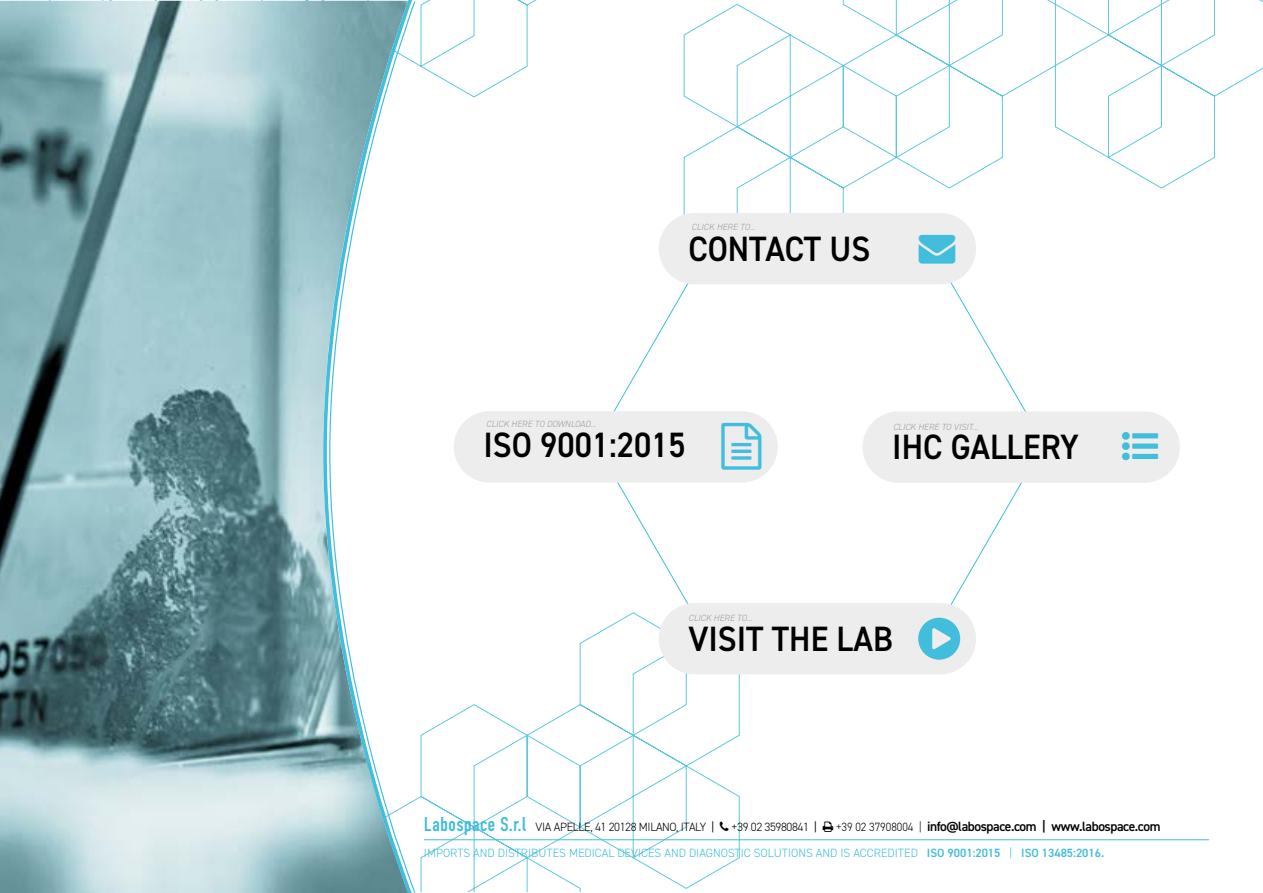
<style>
.page{position:relative;width:1263px;height:893px;background:#fff}
.page>*{position:absolute;margin:0;border:0;box-sizing:border-box;transform-origin:0 0}
.t1{font:600 35.25px "DIN2014";color:#000;scale:.94 1}
.t2{font:600 13.5px "DIN2014";letter-spacing:-.03em;color:#000}
.t3{font:300 12px "DIN2014";color:#42bddb}
.t4{font:300 12px "DIN2014";letter-spacing:-.03em;color:#000}
.t5{font:italic 300 9px "DIN2014";color:#9d9d9c}
.s1{font-family:"DIN Condensed";font-weight:400;font-size:19.95px;color:#42bddb}
.s2{font-weight:400}
.s3{font-weight:300;font-size:12px}
.s4{font-weight:600}
</style>
<div class="page">
<svg style="left:659px;top:1px;width:603px;height:242px"></svg>
<svg style="left:416px;top:635px;width:362px;height:257px"></svg>
<svg style="left:0;top:0;width:537px;height:98px"></svg>
<svg style="left:594px;top:254px;width:432px;height:385px"></svg>
<img style="left:0;top:1px;width:321px;height:892px">
<svg style="left:321px;top:0;width:8px;height:893px"></svg>
<svg style="left:329px;top:0;width:87px;height:893px"></svg>
<hr style="left:424px;top:839px;width:785px;height:1px;background:#42bddb">
<div style="left:659px;top:213px;width:317px;height:71px;background:#ededed;border-radius:36px"></div>
<div style="left:454px;top:411px;width:324px;height:72px;background:#ededed;border-radius:36px"></div>
<div style="left:862px;top:411px;width:318px;height:72px;background:#ededed;border-radius:36px"></div>
<div style="left:659px;top:603px;width:317px;height:71px;background:#ededed;border-radius:36px"></div>
<svg style="left:918px;top:618px;width:42px;height:42px"></svg>
<svg style="left:720px;top:822px;width:9px;height:9px"></svg>
<p class="t5" style="left:691px;top:224px;width:65px">CLICK HERE TO...</p>
<h1 class="t1" style="left:688px;top:232px;width:195px">CONTACT US</h1>
<p class="t5" style="left:486px;top:421px;width:111px">CLICK HERE TO DOWNLOAD...</p>
<h1 class="t1" style="left:483px;top:429px;width:217px">ISO 9001:2015</h1>
<p class="t5" style="left:688px;top:614px;width:65px">CLICK HERE TO...</p>
<p class="t5" style="left:893px;top:423px;width:87px">CLICK HERE TO VISIT...</p>
<h1 class="t1" style="left:892px;top:431px;width:200px">IHC GALLERY</h1>
<h1 class="t1" style="left:688px;top:622px;width:219px">VISIT THE LAB</h1>
<p class="t4" style="left:424px;top:821px;width:292px"><span class="s1">Labospace S.r.l</span> VIA APELLE, 41 20128 MILANO, ITALY <span class="s2">|</span></p>
<p class="t4" style="left:732px;top:821px;width:87px">+39 02 35980841 <span class="s2">|</span></p>
<p class="t2" style="left:836px;top:820px;width:326px"><span class="s3">+39 02 37908004 |</span> info@labospace.com | www.labospace.com</p>
<p class="t3" style="left:424px;top:847px;width:682px">IMPORTS AND DISTRIBUTES MEDICAL DEVICES AND DIAGNOSTIC SOLUTIONS AND IS ACCREDITED <span class="s4">ISO 9001:2015</span> | <span class="s4">ISO 13485:2016.</span></p>
</div>
